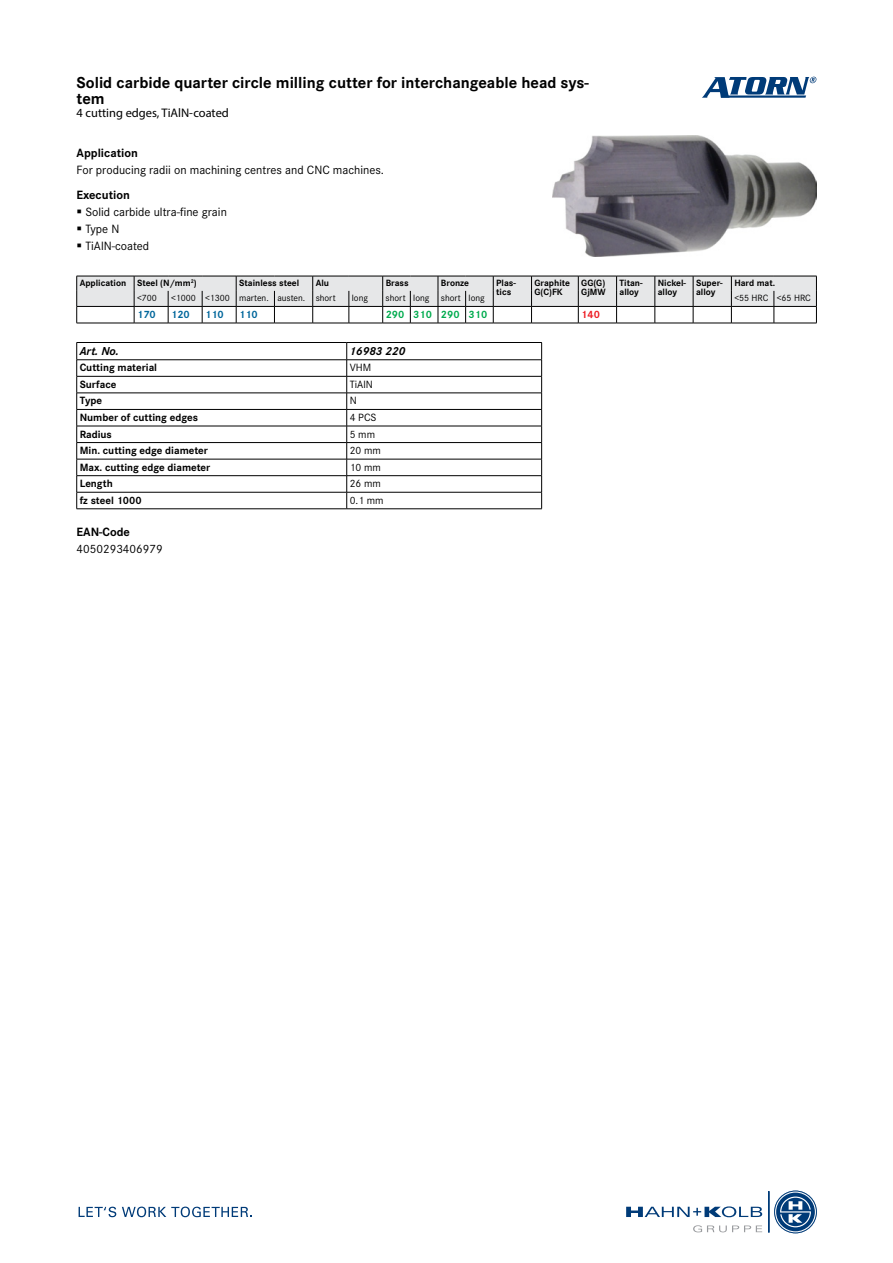
<style>
.page{position:relative;width:893px;height:1263px;background:#fff}
.page>*{position:absolute;margin:0;border:0;box-sizing:border-box;transform-origin:0 0}
.t1{font:700 16.5px/16.5px "Corporate S Pro";color:#000}
.t2{font:12.45px/16.8px "Corporate S Pro";color:#000}
.t3{font:700 12.45px "Corporate S Pro";color:#000}
.t4{font:12.45px "Myriad Pro";color:#000}
.t5{font:italic 700 12px "Corporate S Pro";color:#000}
.t6{font:700 10.95px "Corporate S Pro";color:#000}
.t7{font:10.95px "Corporate S Pro";color:#000}
.t8{font:700 10.95px "Corporate S Pro";color:#00669b}
.t9{font:700 10.95px "Corporate S Pro";color:#00ab4e}
.t10{font:700 10.95px "Corporate S Pro";color:#ed1d24}
.t11{font:700 9.45px/9.4px "Corporate S Pro";color:#000}
.t12{font:9.45px "Corporate S Pro";color:#000}
</style>
<div class="page">
<img style="left:553px;top:136px;width:263px;height:121px">
<svg style="left:702px;top:77px;width:114px;height:21px"></svg>
<svg style="left:626px;top:1206px;width:136px;height:11px"></svg>
<hr style="left:768px;top:1191px;width:1px;height:41px;background:#003b78">
<svg style="left:693px;top:1225px;width:69px;height:7px"></svg>
<svg style="left:775px;top:1191px;width:41px;height:42px"></svg>
<div style="left:774px;top:1191px;width:42px;height:42px;border:2px solid #fff;border-radius:50%"></div>
<div style="left:774px;top:1191px;width:42px;height:42px;border:1px solid #003b78;border-radius:50%"></div>
<svg style="left:79px;top:1207px;width:37px;height:10px"></svg>
<svg style="left:122px;top:1206px;width:130px;height:11px"></svg>
<svg style="left:76px;top:276px;width:741px;height:48px"></svg>
<hr style="left:774px;top:323px;width:43px;height:1px;background:#000">
<hr style="left:77px;top:342px;width:270px;height:1px;background:#000">
<hr style="left:347px;top:342px;width:195px;height:1px;background:#000">
<hr style="left:77px;top:359px;width:270px;height:1px;background:#000">
<hr style="left:347px;top:359px;width:195px;height:1px;background:#000">
<hr style="left:77px;top:376px;width:270px;height:1px;background:#000">
<hr style="left:347px;top:376px;width:195px;height:1px;background:#000">
<hr style="left:77px;top:393px;width:270px;height:1px;background:#000">
<hr style="left:347px;top:393px;width:195px;height:1px;background:#000">
<hr style="left:77px;top:409px;width:270px;height:1px;background:#000">
<hr style="left:347px;top:409px;width:195px;height:1px;background:#000">
<hr style="left:77px;top:426px;width:270px;height:1px;background:#000">
<hr style="left:347px;top:426px;width:195px;height:1px;background:#000">
<hr style="left:77px;top:442px;width:270px;height:1px;background:#000">
<hr style="left:347px;top:442px;width:195px;height:1px;background:#000">
<hr style="left:77px;top:459px;width:270px;height:1px;background:#000">
<hr style="left:347px;top:459px;width:195px;height:1px;background:#000">
<hr style="left:77px;top:475px;width:270px;height:1px;background:#000">
<hr style="left:347px;top:475px;width:195px;height:1px;background:#000">
<hr style="left:77px;top:492px;width:270px;height:1px;background:#000">
<svg style="left:76px;top:343px;width:1px;height:166px"></svg>
<hr style="left:77px;top:508px;width:270px;height:1px;background:#000">
<hr style="left:347px;top:492px;width:195px;height:1px;background:#000">
<svg style="left:346px;top:343px;width:1px;height:166px"></svg>
<svg style="left:541px;top:343px;width:1px;height:165px"></svg>
<hr style="left:347px;top:508px;width:195px;height:1px;background:#000">
<h1 class="t1" style="left:77px;top:73px;width:514px">Solid carbide quarter circle milling cutter for interchangeable head sys&shy;tem</h1>
<h2 class="t4" style="left:77px;top:105px;width:154px">4 cutting edges, TiAlN-coated</h2>
<h2 class="t3" style="left:77px;top:143px;width:63px">Application</h2>
<h2 class="t2" style="left:77px;top:160px;width:309px">For producing radii on machining centres and CNC machines.</h2>
<h2 class="t3" style="left:77px;top:185px;width:55px">Execution</h2>
<h2 class="t2" style="left:85px;top:202px;width:143px">Solid carbide ultra-fine grain<br>Type N<br>TiAlN-coated</h2>
<p class="t11" style="left:80px;top:277px;width:119px">Application Steel (N/mm<sup>2</sup>)</p>
<p class="t11" style="left:239px;top:277px;width:62px">Stainless steel</p>
<p class="t11" style="left:316px;top:277px;width:15px">Alu</p>
<p class="t11" style="left:386px;top:277px;width:25px">Brass</p>
<p class="t11" style="left:441px;top:277px;width:30px">Bronze</p>
<p class="t11" style="left:496px;top:277px;width:21px">Plas&shy;tics</p>
<p class="t11" style="left:534px;top:277px;width:37px">Graphite<br>G(C)FK</p>
<p class="t11" style="left:581px;top:277px;width:26px">GG(G)<br>GjMW</p>
<p class="t11" style="left:619px;top:277px;width:25px">Titan&shy;alloy</p>
<p class="t11" style="left:658px;top:277px;width:30px">Nickel&shy;alloy</p>
<p class="t11" style="left:696px;top:277px;width:28px">Super&shy;alloy</p>
<p class="t11" style="left:734px;top:277px;width:42px">Hard mat.</p>
<p class="t12" style="left:137px;top:291px;width:21px">&lt;700</p>
<p class="t12" style="left:171px;top:291px;width:166px">&lt;1000 &lt;1300 marten. austen. short</p>
<p class="t12" style="left:352px;top:291px;width:18px">long</p>
<p class="t12" style="left:386px;top:291px;width:101px">short long short long</p>
<p class="t12" style="left:734px;top:291px;width:78px">&lt;55 HRC &lt;65 HRC</p>
<p class="t8" style="left:137px;top:306px;width:20px">170</p>
<p class="t8" style="left:171px;top:306px;width:20px">120</p>
<p class="t8" style="left:205px;top:306px;width:20px">110</p>
<p class="t8" style="left:239px;top:306px;width:20px">110</p>
<p class="t9" style="left:386px;top:306px;width:103px">290 310 290 310</p>
<p class="t10" style="left:581px;top:306px;width:20px">140</p>
<p class="t5" style="left:80px;top:341px;width:41px">Art. No.</p>
<p class="t5" style="left:350px;top:341px;width:57px">16983 220</p>
<p class="t6" style="left:80px;top:359px;width:79px">Cutting material</p>
<p class="t7" style="left:350px;top:360px;width:23px">VHM</p>
<p class="t6" style="left:80px;top:376px;width:38px">Surface</p>
<p class="t7" style="left:350px;top:376px;width:25px">TiAlN</p>
<p class="t6" style="left:80px;top:392px;width:24px">Type</p>
<p class="t7" style="left:350px;top:393px;width:9px">N</p>
<p class="t6" style="left:80px;top:409px;width:120px">Number of cutting edges</p>
<p class="t7" style="left:350px;top:409px;width:28px">4 PCS</p>
<p class="t6" style="left:80px;top:425px;width:34px">Radius</p>
<p class="t7" style="left:350px;top:426px;width:27px">5 mm</p>
<p class="t6" style="left:80px;top:442px;width:130px">Min. cutting edge diameter</p>
<p class="t7" style="left:350px;top:443px;width:33px">20 mm</p>
<p class="t6" style="left:80px;top:458px;width:132px">Max. cutting edge diameter</p>
<p class="t7" style="left:350px;top:459px;width:33px">10 mm</p>
<p class="t6" style="left:80px;top:475px;width:35px">Length</p>
<p class="t7" style="left:350px;top:476px;width:33px">26 mm</p>
<p class="t6" style="left:80px;top:492px;width:63px">fz steel 1000</p>
<p class="t7" style="left:350px;top:492px;width:35px">0.1 mm</p>
<h2 class="t3" style="left:77px;top:522px;width:55px">EAN-Code</h2>
<h2 class="t2" style="left:77px;top:540px;width:88px">4050293406979</h2>
</div>
